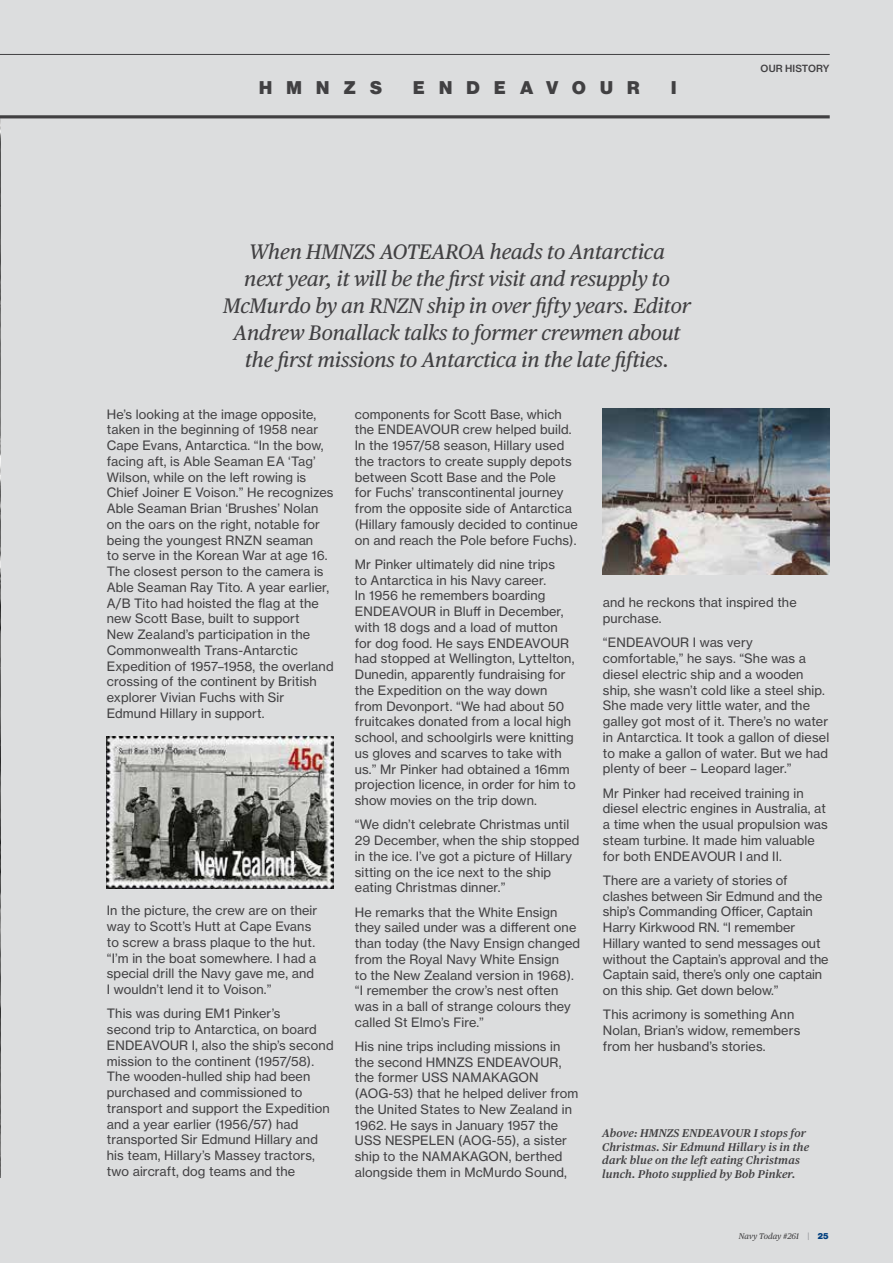
<style>
.page{position:relative;width:893px;height:1263px;background:#dcddde}
.page>*{position:absolute;margin:0;border:0;box-sizing:border-box;transform-origin:0 0}
.t1{font:italic 21px/27px "Publico Text";letter-spacing:-.005em;color:#414042;text-align:center}
.t2{font:900 18px "Haas Grot Disp 95";letter-spacing:.795em;color:#414042}
.t3{font:12.75px/15.8px "Haas Grot Text 55 Roman";letter-spacing:.01em;color:#414042}
.t4{font:italic 600 11.25px/13.5px "Publico Text";letter-spacing:.015em;color:#414042}
.t5{font:500 9.75px "Haas Grot Text 65";letter-spacing:.01em;color:#414042}
.t6{font:italic 8.25px "Publico Text";color:#414042}
.s1{font-family:"Haas Grot Text 55 Roman";font-style:normal;color:#939598}
.s2{font-family:"Haas Grot Disp 95";font-weight:900;font-style:normal;color:#003e7e}
</style>
<div class="page">
<hr style="left:0;top:54px;width:830px;height:1px;background:#414042">
<img style="left:0;top:118px;width:1px;height:1060px">
<hr style="left:0;top:115px;width:830px;height:3px;background:#414042">
<img style="left:106px;top:737px;width:228px;height:152px">
<img style="left:603px;top:408px;width:226px;height:167px">
<h2 class="t2" style="left:259px;top:77px;width:124px">HMNZS</h2>
<h2 class="t2" style="left:413px;top:77px;width:228px">ENDEAVOUR</h2>
<h2 class="t2" style="left:671px;top:77px;width:7px">I</h2>
<p class="t1" style="left:223px;top:237px;width:469px">When HMNZS AOTEAROA heads to Antarctica<br>next year, it will be the first visit and resupply to McMurdo by an RNZN ship in over fifty years. Editor Andrew Bonallack talks to former crewmen about the first missions to Antarctica in the late fifties.</p>
<p class="t5" style="left:761px;top:62px;width:71px">OUR HISTORY</p>
<p class="t3" style="left:107px;top:406px;width:228px">He’s looking at the image opposite, taken in the beginning of 1958 near Cape Evans, Antarctica. “In the bow, facing aft, is Able Seaman EA ‘Tag’ Wilson, while on the left rowing is Chief Joiner E Voison.” He recognizes Able Seaman Brian ‘Brushes’ Nolan on the oars on the right, notable for being the youngest RNZN seaman<br>to serve in the Korean War at age 16.<br>The closest person to the camera is Able Seaman Ray Tito. A year earlier, A/B Tito had hoisted the flag at the new Scott Base, built to support<br>New Zealand’s participation in the Commonwealth Trans-Antarctic Expedition of 1957–1958, the overland crossing of the continent by British explorer Vivian Fuchs with Sir Edmund Hillary in support.</p>
<p class="t3" style="left:107px;top:903px;width:212px">In the picture, the crew are on their way to Scott’s Hutt at Cape Evans to screw a brass plaque to the hut. “I’m in the boat somewhere. I had a special drill the Navy gave me, and<br>I wouldn’t lend it to Voison.”</p>
<p class="t3" style="left:107px;top:1006px;width:228px">This was during EM1 Pinker’s<br>second trip to Antarctica, on board ENDEAVOUR I, also the ship’s second mission to the continent (1957/58).<br>The wooden-hulled ship had been purchased and commissioned to transport and support the Expedition and a year earlier (1956/57) had transported Sir Edmund Hillary and his team, Hillary’s Massey tractors, two aircraft, dog teams and the</p>
<p class="t3" style="left:355px;top:406px;width:224px">components for Scott Base, which the ENDEAVOUR crew helped build.<br>In the 1957/58 season, Hillary used the tractors to create supply depots between Scott Base and the Pole<br>for Fuchs’ transcontinental journey from the opposite side of Antarctica (Hillary famously decided to continue on and reach the Pole before Fuchs).</p>
<p class="t3" style="left:355px;top:556px;width:222px">Mr Pinker ultimately did nine trips<br>to Antarctica in his Navy career.<br>In 1956 he remembers boarding ENDEAVOUR in Bluff in December, with 18 dogs and a load of mutton for dog food. He says ENDEAVOUR had stopped at Wellington, Lyttelton, Dunedin, apparently fundraising for the Expedition on the way down from Devonport. “We had about 50 fruitcakes donated from a local high school, and schoolgirls were knitting us gloves and scarves to take with us.” Mr Pinker had obtained a 16mm projection licence, in order for him to show movies on the trip down.</p>
<p class="t3" style="left:355px;top:817px;width:226px">“We didn’t celebrate Christmas until 29 December, when the ship stopped in the ice. I’ve got a picture of Hillary sitting on the ice next to the ship eating Christmas dinner.”</p>
<p class="t3" style="left:355px;top:904px;width:227px">He remarks that the White Ensign they sailed under was a different one than today (the Navy Ensign changed from the Royal Navy White Ensign<br>to the New Zealand version in 1968). “I remember the crow’s nest often was in a ball of strange colours they called St Elmo’s Fire.”</p>
<p class="t3" style="left:355px;top:1038px;width:225px">His nine trips including missions in the second HMNZS ENDEAVOUR, the former USS NAMAKAGON (AOG-53) that he helped deliver from the United States to New Zealand in<br>1962. He says in January 1957 the<br>USS NESPELEN (AOG-55), a sister ship to the NAMAKAGON, berthed alongside them in McMurdo Sound,</p>
<p class="t3" style="left:603px;top:595px;width:195px">and he reckons that inspired the purchase.</p>
<p class="t3" style="left:603px;top:635px;width:228px">“ENDEAVOUR I was very comfortable,” he says. “She was a diesel electric ship and a wooden ship, she wasn’t cold like a steel ship.<br>She made very little water, and the galley got most of it. There’s no water in Antarctica. It took a gallon of diesel to make a gallon of water. But we had plenty of beer – Leopard lager.”</p>
<p class="t3" style="left:603px;top:785px;width:226px">Mr Pinker had received training in diesel electric engines in Australia, at a time when the usual propulsion was steam turbine. It made him valuable for both ENDEAVOUR I and II.</p>
<p class="t3" style="left:603px;top:872px;width:227px">There are a variety of stories of clashes between Sir Edmund and the ship’s Commanding Officer, Captain Harry Kirkwood RN. “I remember Hillary wanted to send messages out without the Captain’s approval and the Captain said, there’s only one captain on this ship. Get down below.”</p>
<p class="t3" style="left:603px;top:1007px;width:199px">This acrimony is something Ann<br>Nolan, Brian’s widow, remembers from her husband’s stories.</p>
<p class="t4" style="left:602px;top:1126px;width:208px">Above: HMNZS ENDEAVOUR I stops for Christmas. Sir Edmund Hillary is in the dark blue on the left eating Christmas lunch. Photo supplied by Bob Pinker.</p>
<p class="t6" style="left:739px;top:1230px;width:91px">Navy Today #261 <span class="s1">|</span> <span class="s2">25</span></p>
</div>
